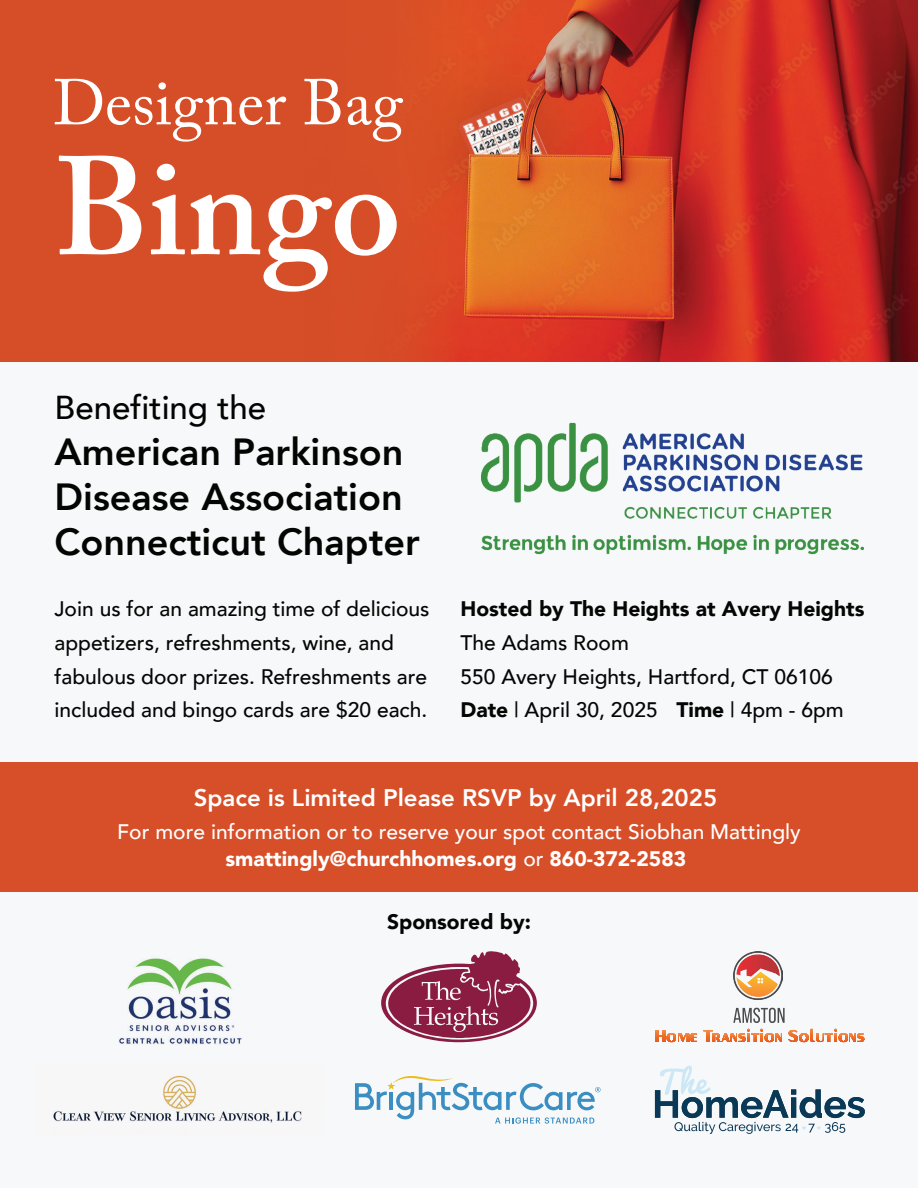
<style>
.page{position:relative;width:918px;height:1188px;background:#f6f8f9}
.page>*{position:absolute;margin:0;border:0;box-sizing:border-box;transform-origin:0 0}
.t1{font:600 138.45px "Adobe Caslon Pro";color:#fff}
.t2{font:64.05px "Adobe Caslon Pro";color:#fff}
.t3{font:800 37.8px/45.3px "Avenir";color:#040503}
.t4{font:500 33px "Avenir";color:#040503}
.t5{font:800 24px "Avenir";color:#fff}
.t6{font:500 21px/33.6px "Avenir";color:#050504}
.t7{font:500 21px/27px "Avenir";color:#fff;text-align:center}
.t8{font:900 21px "Avenir";color:#050504}
.s1{font-weight:900}
</style>
<div class="page">
<div style="left:0;top:762px;width:918px;height:130px;background:#d64f28"></div>
<img style="left:481px;top:423px;width:382px;height:131px">
<img style="left:459px;top:0;width:459px;height:362px">
<div style="left:0;top:0;width:459px;height:362px;background:#d54e28"></div>
<img style="left:448px;top:2px;width:201px;height:288px">
<img style="left:459px;top:98px;width:93px;height:95px">
<img style="left:53px;top:1075px;width:249px;height:48px">
<svg style="left:655px;top:1066px;width:210px;height:68px"></svg>
<svg style="left:381px;top:951px;width:156px;height:91px"></svg>
<img style="left:119px;top:958px;width:123px;height:86px">
<img style="left:734px;top:951px;width:49px;height:49px">
<svg style="left:656px;top:1030px;width:41px;height:13px"></svg>
<svg style="left:704px;top:1030px;width:78px;height:13px"></svg>
<svg style="left:788px;top:1029px;width:76px;height:14px"></svg>
<svg style="left:733px;top:1008px;width:52px;height:15px"></svg>
<svg style="left:355px;top:1076px;width:246px;height:48px"></svg>
<h2 class="t2" style="left:53px;top:65px;width:352px">Designer Bag</h2>
<h1 class="t1" style="left:55px;top:125px;width:348px">Bingo</h1>
<h3 class="t4" style="left:55px;top:379px;width:213px">Benefiting the</h3>
<h3 class="t3" style="left:55px;top:429px;width:367px">American Parkinson<br>Disease Association<br>Connecticut Chapter</h3>
<p class="t6" style="left:55px;top:591px;width:377px">Join us for an amazing time of delicious appetizers, refreshments, wine, and fabulous door prizes. Refreshments are included and bingo cards are $20 each.</p>
<p class="t8" style="left:461px;top:591px;width:406px">Hosted by The Heights at Avery Heights</p>
<p class="t6" style="left:461px;top:625px;width:385px">The Adams Room<br>550 Avery Heights, Hartford, CT 06106<br><span class="s1">Date</span> | April 30, 2025 <span class="s1">Time</span> | 4pm - 6pm</p>
<p class="t5" style="left:194px;top:779px;width:525px">Space is Limited Please RSVP by April 28,2025</p>
<p class="t7" style="left:117px;top:817px;width:685px">For more information or to reserve your spot contact Siobhan Mattingly <span class="s1">smattingly@churchhomes.org</span> or <span class="s1">860-372-2583</span></p>
<p class="t8" style="left:387px;top:904px;width:145px">Sponsored by:</p>
</div>
